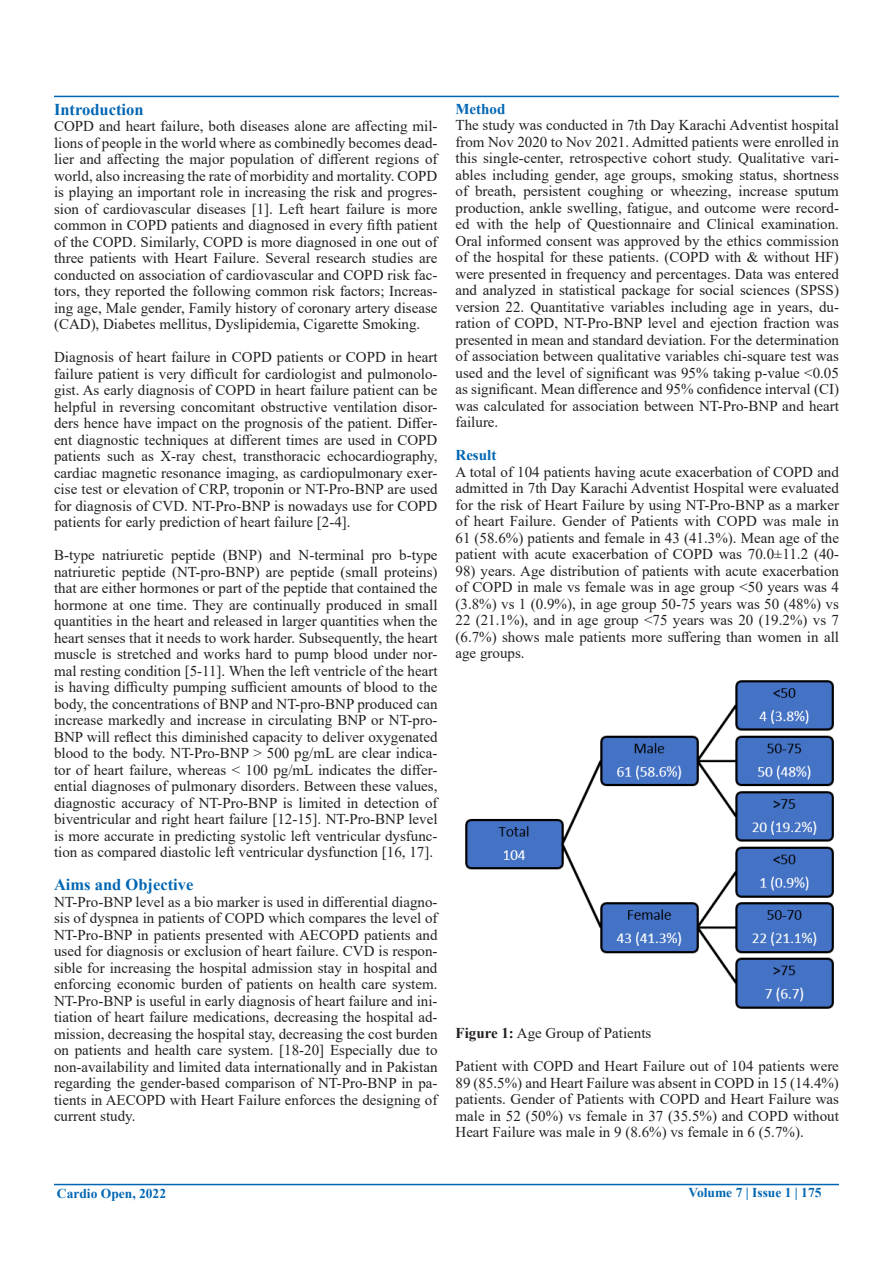
<style>
.page{position:relative;width:893px;height:1263px;background:#fff}
.page>*{position:absolute;margin:0;border:0;box-sizing:border-box;transform-origin:0 0}
.t1{font:700 16.5px "Times New Roman";color:#0166b3}
.t2{font:15px/16.5px "Times New Roman";color:#231f20;text-align:justify}
.t3{font:700 15px "Times New Roman";color:#0166b3}
.t4{font:700 13.5px "Times New Roman";color:#0166b3}
.s1{font-weight:700}
</style>
<div class="page">
<hr style="left:54px;top:1184px;width:785px;height:1px;background:#0166b3">
<hr style="left:54px;top:96px;width:785px;height:1px;background:#0166b3">
<img style="left:465px;top:680px;width:369px;height:329px">
<p class="t1" style="left:54px;top:97px;width:91px">Introduction</p>
<p class="t2" style="left:54px;top:117px;width:385px">COPD and heart failure, both diseases alone are affecting mil&shy;lions of people in the world where as combinedly becomes dead&shy;lier and affecting the major population of different regions of world, also increasing the rate of morbidity and mortality. COPD is playing an important role in increasing the risk and progres&shy;sion of cardiovascular diseases [1]. Left heart failure is more common in COPD patients and diagnosed in every fifth patient of the COPD. Similarly, COPD is more diagnosed in one out of three patients with Heart Failure. Several research studies are conducted on association of cardiovascular and COPD risk fac&shy;tors, they reported the following common risk factors; Increas&shy;ing age, Male gender, Family history of coronary artery disease (CAD), Diabetes mellitus, Dyslipidemia, Cigarette Smoking.</p>
<p class="t2" style="left:54px;top:348px;width:385px">Diagnosis of heart failure in COPD patients or COPD in heart failure patient is very difficult for cardiologist and pulmonolo&shy;gist. As early diagnosis of COPD in heart failure patient can be helpful in reversing concomitant obstructive ventilation disor&shy;ders hence have impact on the prognosis of the patient. Differ&shy;ent diagnostic techniques at different times are used in COPD patients such as X-ray chest, transthoracic echocardiography, cardiac magnetic resonance imaging, as cardiopulmonary exer&shy;cise test or elevation of CRP, troponin or NT-Pro-BNP are used for diagnosis of CVD. NT-Pro-BNP is nowadays use for COPD patients for early prediction of heart failure [2-4].</p>
<p class="t2" style="left:54px;top:546px;width:385px">B-type natriuretic peptide (BNP) and N-terminal pro b-type natriuretic peptide (NT-pro-BNP) are peptide (small proteins) that are either hormones or part of the peptide that contained the hormone at one time. They are continually produced in small quantities in the heart and released in larger quantities when the heart senses that it needs to work harder. Subsequently, the heart muscle is stretched and works hard to pump blood under nor&shy;mal resting condition [5-11]. When the left ventricle of the heart is having difficulty pumping sufficient amounts of blood to the body, the concentrations of BNP and NT-pro-BNP produced can increase markedly and increase in circulating BNP or NT-pro-BNP will reflect this diminished capacity to deliver oxygenated blood to the body. NT-Pro-BNP &gt; 500 pg/mL are clear indica&shy;tor of heart failure, whereas &lt; 100 pg/mL indicates the differ&shy;ential diagnoses of pulmonary disorders. Between these values, diagnostic accuracy of NT-Pro-BNP is limited in detection of biventricular and right heart failure [12-15]. NT-Pro-BNP level is more accurate in predicting systolic left ventricular dysfunc&shy;tion as compared diastolic left ventricular dysfunction [16, 17].</p>
<p class="t1" style="left:54px;top:873px;width:141px">Aims and Objective</p>
<p class="t2" style="left:54px;top:893px;width:385px">NT-Pro-BNP level as a bio marker is used in differential diagno&shy;sis of dyspnea in patients of COPD which compares the level of NT-Pro-BNP in patients presented with AECOPD patients and used for diagnosis or exclusion of heart failure. CVD is respon&shy;sible for increasing the hospital admission stay in hospital and enforcing economic burden of patients on health care system.<br>NT-Pro-BNP is useful in early diagnosis of heart failure and ini&shy;tiation of heart failure medications, decreasing the hospital ad&shy;mission, decreasing the hospital stay, decreasing the cost burden on patients and health care system. [18-20] Especially due to non-availability and limited data internationally and in Pakistan regarding the gender-based comparison of NT-Pro-BNP in pa&shy;tients in AECOPD with Heart Failure enforces the designing of current study.</p>
<p class="t3" style="left:455px;top:98px;width:51px">Method</p>
<p class="t2" style="left:455px;top:117px;width:385px">The study was conducted in 7th Day Karachi Adventist hospital from Nov 2020 to Nov 2021. Admitted patients were enrolled in this single-center, retrospective cohort study. Qualitative vari&shy;ables including gender, age groups, smoking status, shortness of breath, persistent coughing or wheezing, increase sputum production, ankle swelling, fatigue, and outcome were record&shy;ed with the help of Questionnaire and Clinical examination.<br>Oral informed consent was approved by the ethics commission of the hospital for these patients. (COPD with &amp; without HF) were presented in frequency and percentages. Data was entered and analyzed in statistical package for social sciences (SPSS) version 22. Quantitative variables including age in years, du&shy;ration of COPD, NT-Pro-BNP level and ejection fraction was presented in mean and standard deviation. For the determination of association between qualitative variables chi-square test was used and the level of significant was 95% taking p-value &lt;0.05 as significant. Mean difference and 95% confidence interval (CI) was calculated for association between NT-Pro-BNP and heart failure.</p>
<p class="t3" style="left:455px;top:445px;width:42px">Result</p>
<p class="t2" style="left:455px;top:463px;width:385px">A total of 104 patients having acute exacerbation of COPD and admitted in 7th Day Karachi Adventist Hospital were evaluated for the risk of Heart Failure by using NT-Pro-BNP as a marker of heart Failure. Gender of Patients with COPD was male in 61 (58.6%) patients and female in 43 (41.3%). Mean age of the patient with acute exacerbation of COPD was 70.0±11.2 (40-</p>
<p class="t2" style="left:455px;top:562px;width:385px">98) years. Age distribution of patients with acute exacerbation of COPD in male vs female was in age group &lt;50 years was 4 (3.8%) vs 1 (0.9%), in age group 50-75 years was 50 (48%) vs 22 (21.1%), and in age group &lt;75 years was 20 (19.2%) vs 7 (6.7%) shows male patients more suffering than women in all age groups.</p>
<p class="t2" style="left:455px;top:1024px;width:197px"><span class="s1">Figure 1:</span> Age Group of Patients</p>
<p class="t2" style="left:455px;top:1057px;width:385px">Patient with COPD and Heart Failure out of 104 patients were 89 (85.5%) and Heart Failure was absent in COPD in 15 (14.4%) patients. Gender of Patients with COPD and Heart Failure was male in 52 (50%) vs female in 37 (35.5%) and COPD without Heart Failure was male in 9 (8.6%) vs female in 6 (5.7%).</p>
<p class="t4" style="left:57px;top:1184px;width:111px">Cardio Open, 2022</p>
<p class="t4" style="left:688px;top:1183px;width:134px">Volume 7 | Issue 1 | 175</p>
</div>
